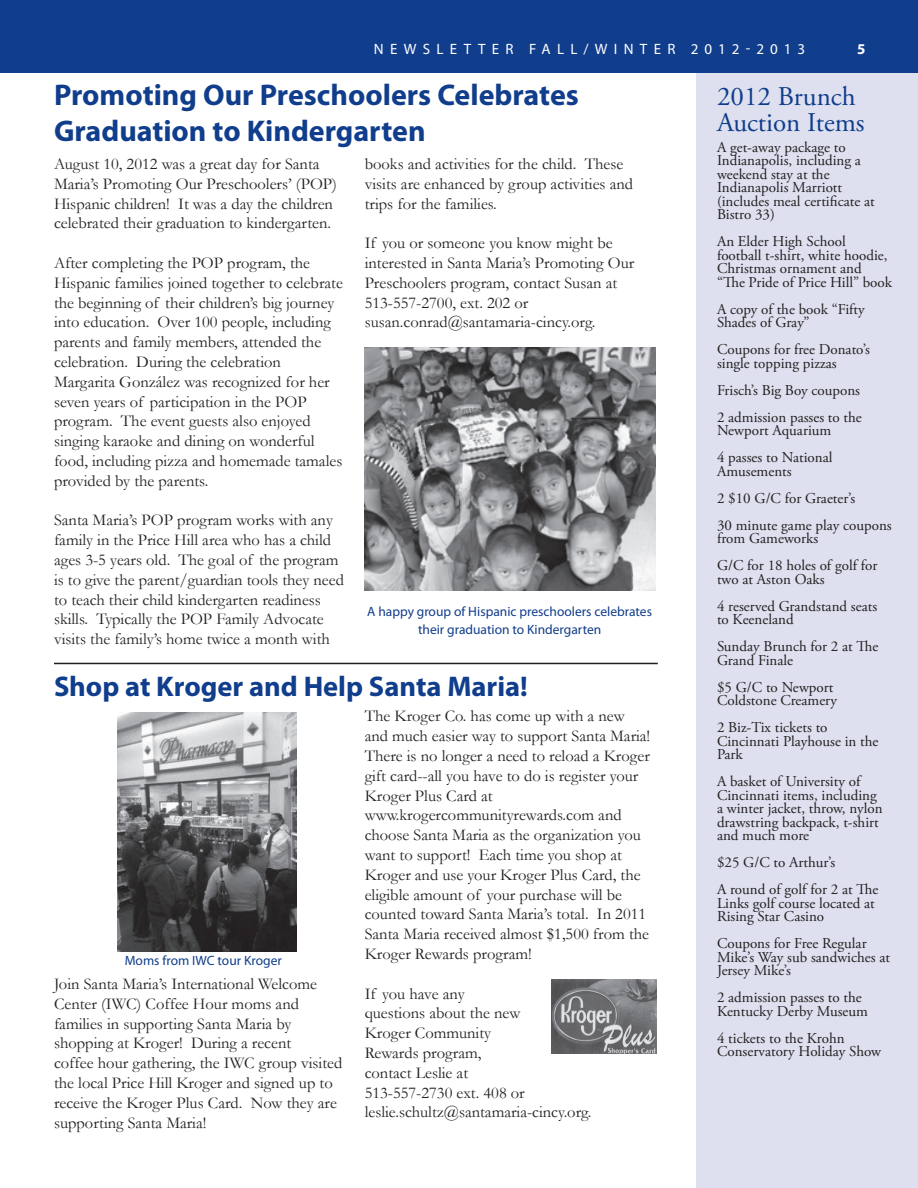
<style>
.page{position:relative;width:918px;height:1188px;background:#fff}
.page>*{position:absolute;margin:0;border:0;box-sizing:border-box;transform-origin:0 0}
.t1{font:700 30px/36px "Myriad Pro";color:#103d8c}
.t2{font:700 28.5px "Myriad Pro";color:#103d8c}
.t3{font:27px/25.5px "Adobe Garamond Pro";color:#103d8c}
.t4{font:16.5px/19.8px "Garamond";color:#231f20}
.t5{font:15px/13.5px "Adobe Garamond Pro";color:#231f20}
.t6{font:15px "Myriad Pro";letter-spacing:.41em;color:#fff}
.t7{font:700 15px "Myriad Pro";color:#fff}
.t8{font:13.5px/18px "Myriad Pro";color:#103d8c;text-align:center}
</style>
<div class="page">
<div style="left:696px;top:72px;width:222px;height:1116px;background:#dee0ef"></div>
<hr style="left:0;top:1148px;width:1px;height:40px;background:#103d8c">
<div style="left:0;top:0;width:918px;height:73px;background:#103d8c"></div>
<hr style="left:54px;top:663px;width:604px;height:1px;background:#231f20">
<img style="left:364px;top:348px;width:292px;height:242px">
<img style="left:551px;top:979px;width:106px;height:75px">
<img style="left:118px;top:712px;width:179px;height:239px">
<p class="t6" style="left:374px;top:39px;width:31px">N ewsletter</p>
<p class="t6" style="left:529px;top:39px;width:278px">FALL/WINTER 2012-2013</p>
<p class="t7" style="left:857px;top:39px;width:10px">5</p>
<h3 class="t3" style="left:717px;top:85px;width:149px">2012 Brunch<br>Auction Items</h3>
<p class="t5" style="left:717px;top:141px;width:159px">A get-away package to<br>Indianapolis, including a weekend stay at the<br>Indianapolis Marriott (includes meal certificate at<br>Bistro 33)</p>
<p class="t5" style="left:717px;top:235px;width:177px">An Elder High School football t-shirt, white hoodie,<br>Christmas ornament and “The Pride of Price Hill” book</p>
<p class="t5" style="left:717px;top:303px;width:149px">A copy of the book “Fifty<br>Shades of Gray”</p>
<p class="t5" style="left:717px;top:343px;width:155px">Coupons for free Donato’s single topping pizzas</p>
<p class="t5" style="left:717px;top:377px;width:146px;line-height:27px">Frisch’s Big Boy coupons<br>2 admission passes to the</p>
<p class="t5" style="left:717px;top:418px;width:117px;line-height:27px">Newport Aquarium<br>4 passes to National</p>
<p class="t5" style="left:717px;top:458px;width:176px;line-height:27px">Amusements<br>2 $10 G/C for Graeter’s<br>30 minute game play coupons</p>
<p class="t5" style="left:717px;top:526px;width:162px;line-height:27px">from Gameworks<br>G/C for 18 holes of golf for</p>
<p class="t5" style="left:717px;top:566px;width:162px;line-height:27px">two at Aston Oaks<br>4 reserved Grandstand seats</p>
<p class="t5" style="left:717px;top:607px;width:163px;line-height:27px">to Keeneland<br>Sunday Brunch for 2 at The</p>
<p class="t5" style="left:717px;top:647px;width:118px;line-height:27px">Grand Finale<br>$5 G/C to Newport</p>
<p class="t5" style="left:717px;top:688px;width:122px;line-height:27px">Coldstone Creamery<br>2 Biz-Tix tickets to</p>
<p class="t5" style="left:717px;top:735px;width:163px">Cincinnati Playhouse in the<br>Park</p>
<p class="t5" style="left:717px;top:775px;width:167px">A basket of University of<br>Cincinnati items, including a winter jacket, throw, nylon drawstring backpack, t-shirt and much more</p>
<p class="t5" style="left:717px;top:850px;width:163px;line-height:27px">$25 G/C to Arthur’s<br>A round of golf for 2 at The</p>
<p class="t5" style="left:717px;top:897px;width:159px">Links golf course located at<br>Rising Star Casino</p>
<p class="t5" style="left:717px;top:937px;width:175px">Coupons for Free Regular<br>Mike’s Way sub sandwiches at<br>Jersey Mike’s</p>
<p class="t5" style="left:717px;top:991px;width:153px">2 admission passes to the<br>Kentucky Derby Museum</p>
<p class="t5" style="left:717px;top:1032px;width:166px">4 tickets to the Krohn<br>Conservatory Holiday Show</p>
<h1 class="t1" style="left:54px;top:76px;width:526px">Promoting Our Preschoolers Celebrates<br>Graduation to Kindergarten</h1>
<p class="t4" style="left:54px;top:153px;width:285px">August 10, 2012 was a great day for Santa Maria’s Promoting Our Preschoolers’ (POP)<br>Hispanic children! It was a day the children celebrated their graduation to kindergarten.</p>
<p class="t4" style="left:54px;top:252px;width:290px">After completing the POP program, the Hispanic families joined together to celebrate the beginning of their children’s big journey into education. Over 100 people, including parents and family members, attended the celebration. During the celebration Margarita González was recognized for her seven years of participation in the POP program. The event guests also enjoyed singing karaoke and dining on wonderful food, including pizza and homemade tamales provided by the parents.</p>
<p class="t4" style="left:54px;top:510px;width:291px">Santa Maria’s POP program works with any family in the Price Hill area who has a child ages 3-5 years old. The goal of the program is to give the parent/guardian tools they need to teach their child kindergarten readiness skills. Typically the POP Family Advocate visits the family’s home twice a month with</p>
<p class="t4" style="left:365px;top:153px;width:270px">books and activities for the child. These visits are enhanced by group activities and trips for the families.</p>
<p class="t4" style="left:365px;top:233px;width:271px">If you or someone you know might be interested in Santa Maria’s Promoting Our Preschoolers program, contact Susan at 513-557-2700, ext. 202 or susan.conrad@santamaria-cincy.org.</p>
<p class="t8" style="left:367px;top:602px;width:286px">A happy group of Hispanic preschoolers celebrates their graduation to Kindergarten</p>
<h2 class="t2" style="left:54px;top:668px;width:475px">Shop at Kroger and Help Santa Maria!</h2>
<p class="t4" style="left:365px;top:706px;width:287px">The Kroger Co. has come up with a new and much easier way to support Santa Maria!<br>There is no longer a need to reload a Kroger gift card--all you have to do is register your Kroger Plus Card at www.krogercommunityrewards.com and choose Santa Maria as the organization you want to support! Each time you shop at Kroger and use your Kroger Plus Card, the eligible amount of your purchase will be counted toward Santa Maria’s total. In 2011<br>Santa Maria received almost $1,500 from the Kroger Rewards program!</p>
<p class="t4" style="left:365px;top:983px;width:228px">If you have any<br>questions about the new<br>Kroger Community<br>Rewards program,<br>contact Leslie at<br>513-557-2730 ext. 408 or leslie.schultz@santamaria-cincy.org.</p>
<p class="t8" style="left:125px;top:951px;width:159px">Moms from IWC tour Kroger</p>
<p class="t4" style="left:54px;top:973px;width:290px">Join Santa Maria’s International Welcome Center (IWC) Coffee Hour moms and families in supporting Santa Maria by shopping at Kroger! During a recent<br>coffee hour gathering, the IWC group visited the local Price Hill Kroger and signed up to receive the Kroger Plus Card. Now they are supporting Santa Maria!</p>
</div>
